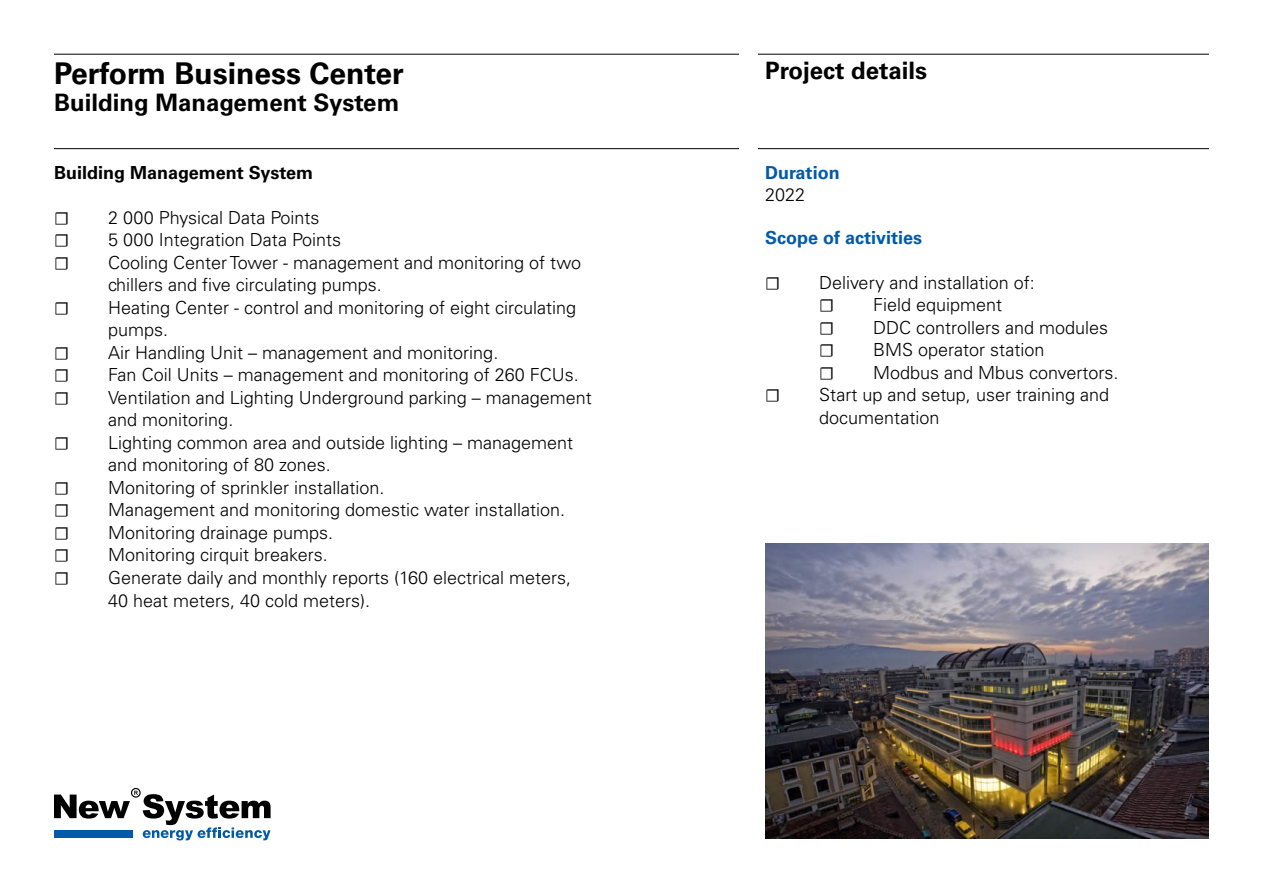
<style>
.page{position:relative;width:1263px;height:893px;background:#fff}
.page>*{position:absolute;margin:0;border:0;box-sizing:border-box;transform-origin:0 0}
.t1{font:700 30px "Univers LT Std";color:#000}
.t2{font:700 24px "Univers LT Std";color:#000}
.t3{font:300 18px/22.5px "Univers LT Std";color:#000}
.t4{font:700 18px "Univers LT Std";color:#005aa9}
.t5{font:700 18px "Univers LT Std";color:#000}
.t6{font:18px "Minion Pro";color:#000}
</style>
<div class="page">
<svg style="left:54px;top:788px;width:217px;height:52px"></svg>
<div style="left:54px;top:830px;width:79px;height:8px;background:#005aa9"></div>
<hr style="left:54px;top:54px;width:1155px;height:1px;background:#000">
<hr style="left:54px;top:148px;width:1155px;height:1px;background:#000">
<div style="left:740px;top:39px;width:18px;height:125px;background:#fff"></div>
<img style="left:765px;top:543px;width:444px;height:296px">
<h1 class="t1" style="left:54px;top:55px;width:351px">Perform Business Center</h1>
<h2 class="t2" style="left:54px;top:88px;width:347px">Building Management System</h2>
<p class="t5" style="left:54px;top:162px;width:260px">Building Management System</p>
<p class="t6" style="left:54px;top:206px;width:17px">☐</p>
<p class="t3" style="left:108px;top:206px;width:213px">2 000 Physical Data Points</p>
<p class="t6" style="left:54px;top:229px;width:17px">☐</p>
<p class="t3" style="left:108px;top:229px;width:235px">5 000 Integration Data Points</p>
<p class="t6" style="left:54px;top:251px;width:17px">☐</p>
<p class="t3" style="left:108px;top:251px;width:475px">Cooling Center Tower - management and monitoring of two chillers and five circulating pumps.</p>
<p class="t6" style="left:54px;top:296px;width:17px">☐</p>
<p class="t3" style="left:108px;top:296px;width:470px">Heating Center - control and monitoring of eight circulating pumps.</p>
<p class="t6" style="left:54px;top:341px;width:17px">☐</p>
<p class="t3" style="left:108px;top:341px;width:392px">Air Handling Unit – management and monitoring.</p>
<p class="t6" style="left:54px;top:364px;width:17px">☐</p>
<p class="t3" style="left:108px;top:364px;width:472px">Fan Coil Units – management and monitoring of 260 FCUs.</p>
<p class="t6" style="left:54px;top:386px;width:17px">☐</p>
<p class="t3" style="left:108px;top:386px;width:485px">Ventilation and Lighting Underground parking – management and monitoring.</p>
<p class="t6" style="left:54px;top:431px;width:17px">☐</p>
<p class="t3" style="left:108px;top:431px;width:467px">Lighting common area and outside lighting – management and monitoring of 80 zones.</p>
<p class="t6" style="left:54px;top:476px;width:17px">☐</p>
<p class="t3" style="left:108px;top:476px;width:278px">Monitoring of sprinkler installation.</p>
<p class="t6" style="left:54px;top:499px;width:17px">☐</p>
<p class="t3" style="left:108px;top:499px;width:459px">Management and monitoring domestic water installation.</p>
<p class="t6" style="left:54px;top:521px;width:17px">☐</p>
<p class="t3" style="left:108px;top:521px;width:227px">Monitoring drainage pumps.</p>
<p class="t6" style="left:54px;top:544px;width:17px">☐</p>
<p class="t3" style="left:108px;top:544px;width:221px">Monitoring cirquit breakers.</p>
<p class="t6" style="left:54px;top:566px;width:17px">☐</p>
<p class="t3" style="left:108px;top:566px;width:465px">Generate daily and monthly reports (160 electrical meters,<br>40 heat meters, 40 cold meters).</p>
<h2 class="t2" style="left:765px;top:57px;width:164px">Project details</h2>
<p class="t4" style="left:765px;top:162px;width:76px">Duration</p>
<p class="t3" style="left:765px;top:183px;width:42px">2022</p>
<p class="t4" style="left:765px;top:227px;width:159px">Scope of activities</p>
<p class="t6" style="left:765px;top:271px;width:17px">☐</p>
<p class="t3" style="left:819px;top:271px;width:217px">Delivery and installation of:</p>
<p class="t6" style="left:819px;top:293px;width:17px">☐</p>
<p class="t3" style="left:873px;top:294px;width:131px">Field equipment</p>
<p class="t6" style="left:819px;top:316px;width:17px">☐</p>
<p class="t3" style="left:873px;top:316px;width:237px">DDC controllers and modules</p>
<p class="t6" style="left:819px;top:338px;width:17px">☐</p>
<p class="t3" style="left:873px;top:339px;width:173px">BMS operator station</p>
<p class="t6" style="left:819px;top:361px;width:17px">☐</p>
<p class="t3" style="left:873px;top:361px;width:247px">Modbus and Mbus convertors.</p>
<p class="t6" style="left:765px;top:383px;width:17px">☐</p>
<p class="t3" style="left:819px;top:384px;width:291px">Start up and setup, user training and documentation</p>
</div>
